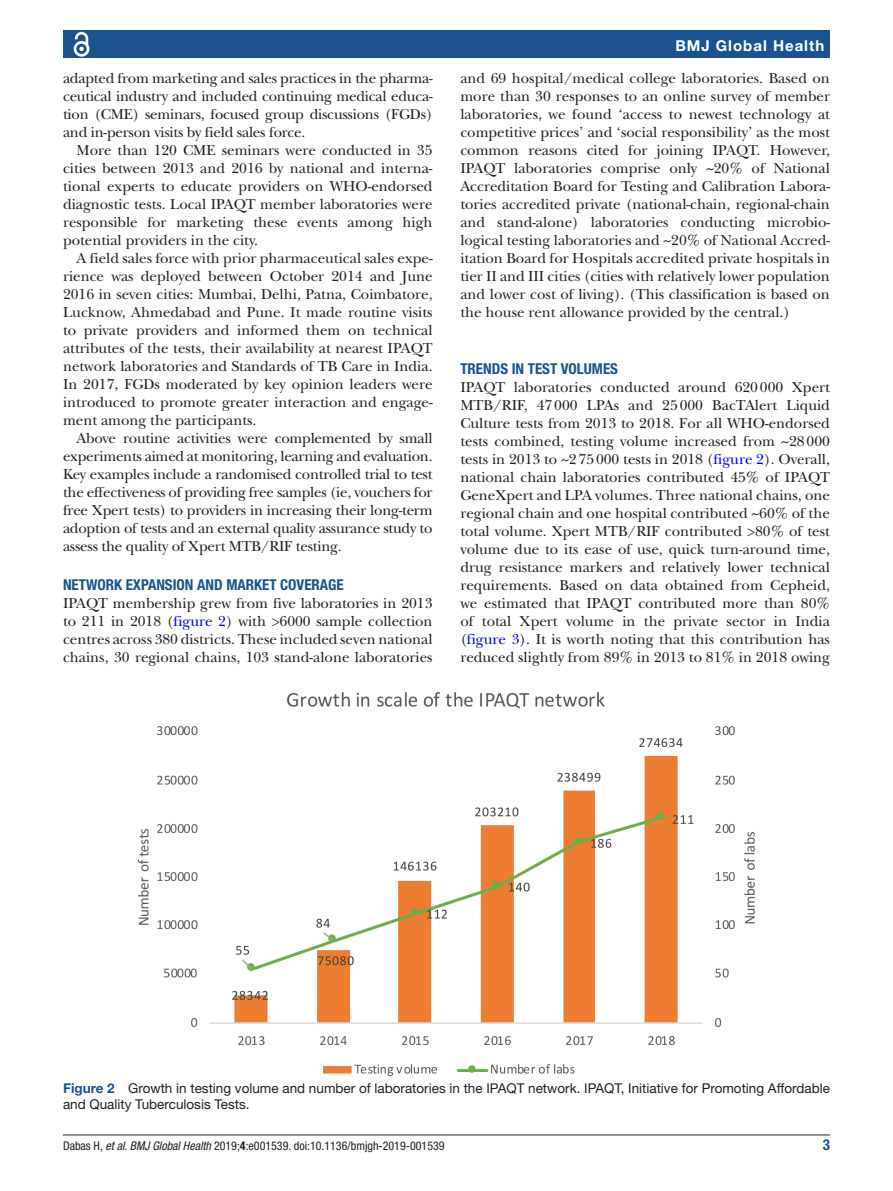
<style>
.page{position:relative;width:893px;height:1191px;background:#fff}
.page>*{position:absolute;margin:0;border:0;box-sizing:border-box;transform-origin:0 0}
.t1{font:15px/18px "New Baskerville";color:#231f20;text-align:justify}
.t2{font:700 condensed 15px "Helvetica Neue LT Std";color:#1b5391}
.t3{font:700 15px "Helvetica Neue LT Std";letter-spacing:.065em;color:#fff}
.t4{font:13.5px/16.2px "Helvetica Neue LT Std";color:#231f20}
.t5{font:condensed 12px "Helvetica Neue LT Std";color:#231f20}
.s1{color:#00f}
.s2{font-weight:700;color:#1b5391}
.s3{font-style:italic}
.s4{font-weight:700}
</style>
<div class="page">
<hr style="left:63px;top:1134px;width:767px;height:1px;background:#231f20">
<div style="left:63px;top:31px;width:767px;height:27px;background:#1b5391"></div>
<svg style="left:73px;top:31px;width:17px;height:26px"></svg>
<img style="left:138px;top:692px;width:616px;height:383px">
<p class="t1" style="left:63px;top:69px;width:371px">adapted from marketing and sales practices in the pharma&shy;ceutical industry and included continuing medical educa&shy;tion (CME) seminars, focused group discussions (FGDs) and in-person visits by field sales force.</p>
<p class="t1" style="left:63px;top:141px;width:371px;text-indent:14px">More than 120 CME seminars were conducted in 35 cities between 2013 and 2016 by national and interna&shy;tional experts to educate providers on WHO-endorsed diagnostic tests. Local IPAQT member laboratories were responsible for marketing these events among high potential providers in the city.</p>
<p class="t1" style="left:63px;top:249px;width:371px;text-indent:14px">A field sales force with prior pharmaceutical sales expe&shy;rience was deployed between October 2014 and June 2016 in seven cities: Mumbai, Delhi, Patna, Coimbatore, Lucknow, Ahmedabad and Pune. It made routine visits to private providers and informed them on technical attributes of the tests, their availability at nearest IPAQT network laboratories and Standards of TB Care in India.<br>In 2017, FGDs moderated by key opinion leaders were introduced to promote greater interaction and engage&shy;ment among the participants.</p>
<p class="t1" style="left:63px;top:429px;width:371px;text-indent:14px">Above routine activities were complemented by small experiments aimed at monitoring, learning and evaluation.<br>Key examples include a randomised controlled trial to test the effectiveness of providing free samples (ie, vouchers for free Xpert tests) to providers in increasing their long-term adoption of tests and an external quality assurance study to assess the quality of Xpert MTB/RIF testing.</p>
<p class="t2" style="left:63px;top:576px;width:282px">NETWORK EXPANSION AND MARKET COVERAGE</p>
<p class="t1" style="left:63px;top:594px;width:371px">IPAQT membership grew from five laboratories in 2013 to 211 in 2018 (<span class="s1">figure 2</span>) with &gt;6000 sample collection centres across 380 districts. These included seven national chains, 30 regional chains, 103 stand-alone laboratories</p>
<p class="t3" style="left:675px;top:36px;width:150px">BMJ Global Health</p>
<p class="t1" style="left:460px;top:69px;width:371px">and 69 hospital/medical college laboratories. Based on more than 30 responses to an online survey of member laboratories, we found ‘access to newest technology at competitive prices’ and ‘social responsibility’ as the most common reasons cited for joining IPAQT. However, IPAQT laboratories comprise only ~20% of National Accreditation Board for Testing and Calibration Labora&shy;tories accredited private (national-chain, regional-chain and stand-alone) laboratories conducting microbio&shy;logical testing laboratories and ~20% of National Accred&shy;itation Board for Hospitals accredited private hospitals in tier II and III cities (cities with relatively lower population and lower cost of living). (This classification is based on the house rent allowance provided by the central.)</p>
<p class="t2" style="left:460px;top:360px;width:158px">TRENDS IN TEST VOLUMES</p>
<p class="t1" style="left:460px;top:378px;width:371px">IPAQT laboratories conducted around 620000 Xpert MTB/RIF, 47000 LPAs and 25000 BacTAlert Liquid Culture tests from 2013 to 2018. For all WHO-endorsed tests combined, testing volume increased from ~28000 tests in 2013 to ~275000 tests in 2018 (<span class="s1">figure 2</span>). Overall, national chain laboratories contributed 45% of IPAQT GeneXpert and LPA volumes. Three national chains, one regional chain and one hospital contributed ~60% of the total volume. Xpert MTB/RIF contributed &gt;80% of test volume due to its ease of use, quick turn-around time, drug resistance markers and relatively lower technical requirements. Based on data obtained from Cepheid, we estimated that IPAQT contributed more than 80% of total Xpert volume in the private sector in India (<span class="s1">figure 3</span>). It is worth noting that this contribution has reduced slightly from 89% in 2013 to 81% in 2018 owing</p>
<p class="t4" style="left:63px;top:1080px;width:768px"><span class="s2">Figure 2</span> Growth in testing volume and number of laboratories in the IPAQT network. IPAQT, Initiative for Promoting Affordable and Quality Tuberculosis Tests.</p>
<p class="t5" style="left:63px;top:1138px;width:383px">Dabas H, <span class="s3">et al</span>. <span class="s3">BMJ Global Health</span> 2019;<span class="s4">4</span>:e001539. doi:10.1136/bmjgh-2019-001539</p>
<p class="t2" style="left:823px;top:1135px;width:9px">3</p>
</div>
